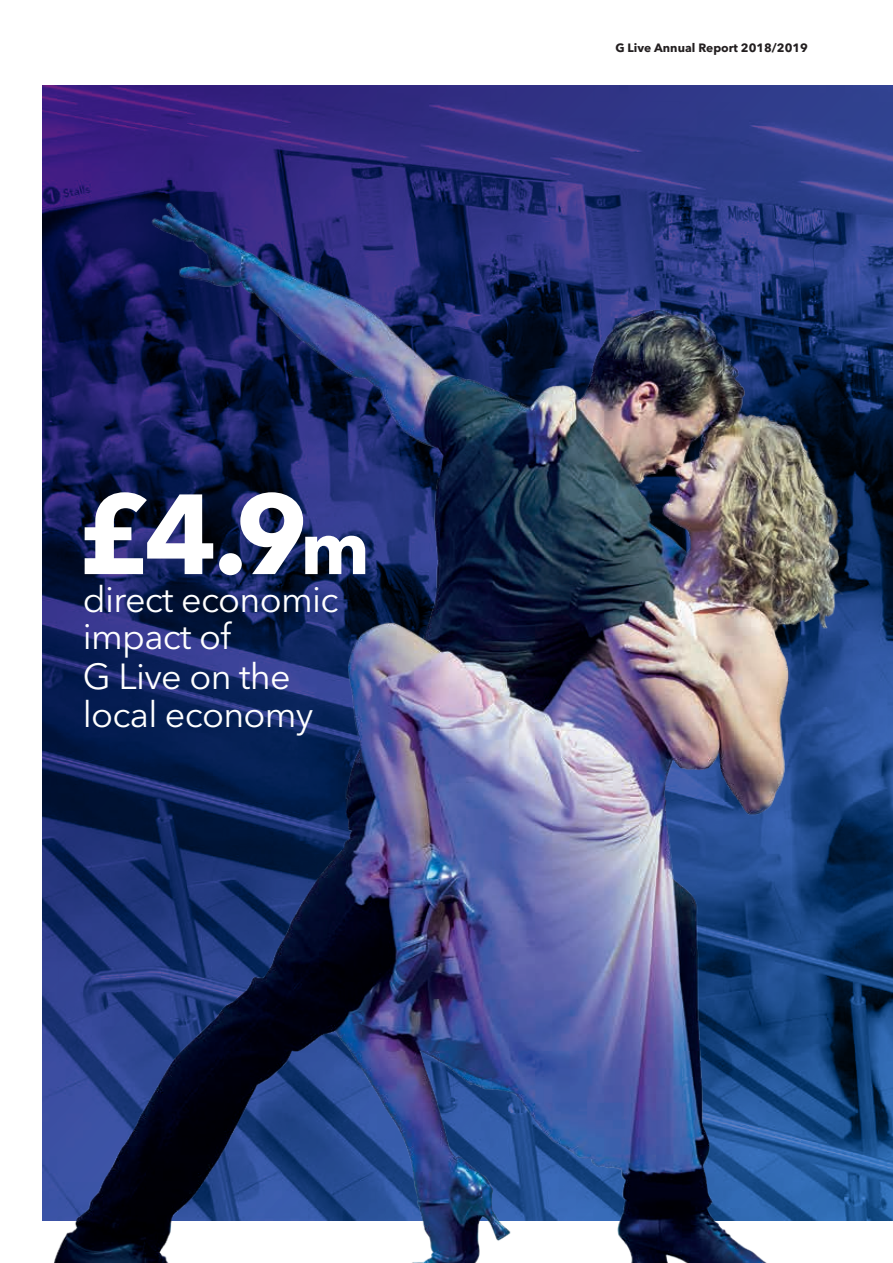
<style>
.page{position:relative;width:893px;height:1263px;background:#fff}
.page>*{position:absolute;margin:0;border:0;box-sizing:border-box;transform-origin:0 0}
.t1{font:700 112.5px "Avenir Next LT Pro";color:#fff}
.t2{font:36px/38.2px "Avenir Next LT Pro";letter-spacing:-.02em;color:#fff}
.t3{font:700 12px "Avenir Next LT Pro";color:#231f20}
.s1{font-size:75px}
</style>
<div class="page">
<img style="left:42px;top:85px;width:851px;height:1178px">
<h1 class="t1" style="left:77px;top:466px;width:295px">£4.9<span class="s1">m</span></h1>
<p class="t2" style="left:83px;top:580px;width:257px">direct economic impact of<br>G Live on the local economy</p>
<p class="t3" style="left:615px;top:40px;width:194px">G Live Annual Report 2018/2019</p>
</div>
